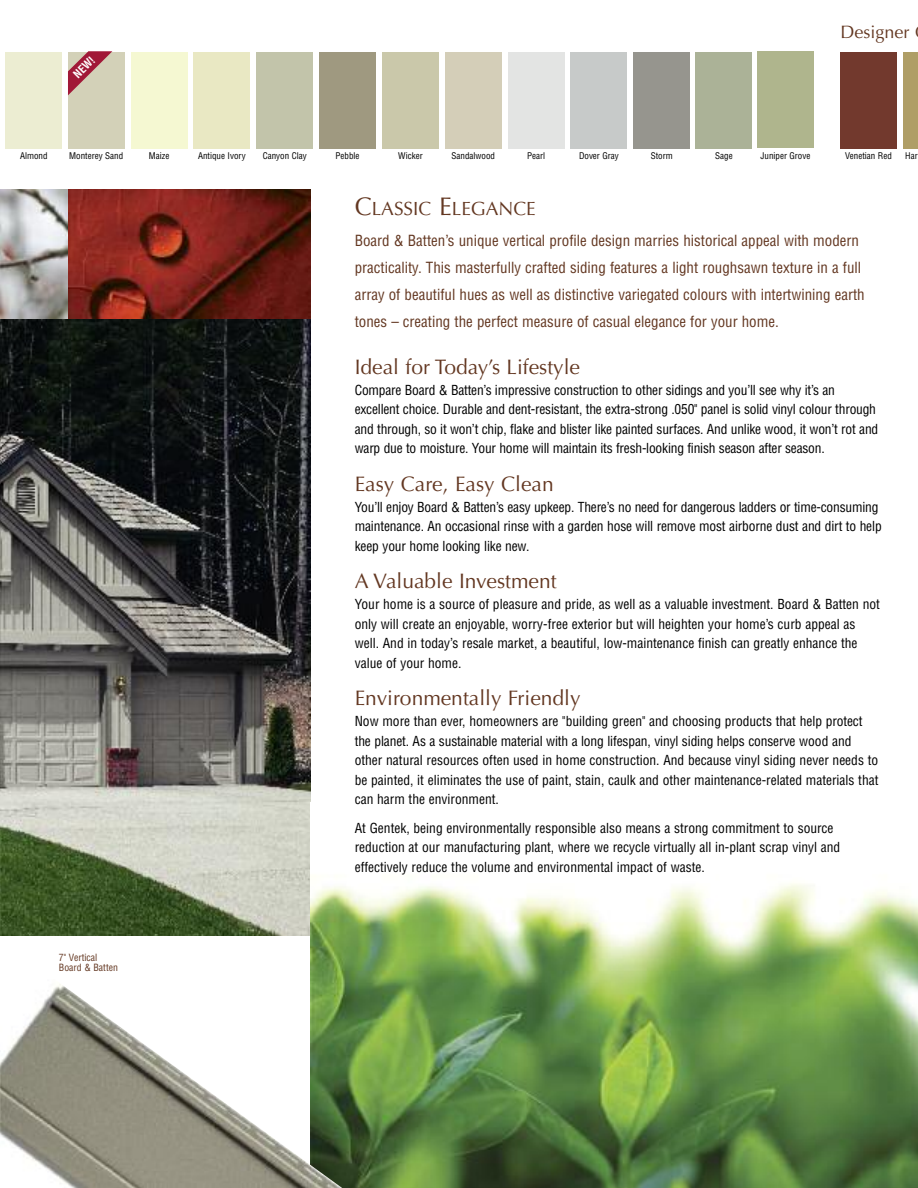
<style>
.page{position:relative;width:918px;height:1188px;background:#fff}
.page>*{position:absolute;margin:0;border:0;box-sizing:border-box;transform-origin:0 0}
.t1{font:21px "Optima";color:#633721}
.t2{font:19.2px "Optima";color:#633721}
.t3{font:18px "Optima";color:#633721}
.t4{font:condensed 15px/27px "Helvetica";color:#633721}
.t5{font:condensed 13.5px/19.5px "Helvetica";color:#000}
.t6{font:700 condensed 11.25px "Helvetica";color:#fff}
.t7{font:condensed 9.75px/10.5px "Helvetica";color:#633721}
.t8{font:condensed 9px "Helvetica";color:#000}
.s1{font-size:25.5px}
</style>
<div class="page">
<img style="left:0;top:319px;width:310px;height:617px">
<img style="left:310px;top:883px;width:608px;height:305px">
<img style="left:0;top:979px;width:342px;height:209px">
<div style="left:68px;top:52px;width:57px;height:97px;background:#d3d1b8"></div>
<div style="left:131px;top:52px;width:57px;height:97px;background:#f5f8d2"></div>
<div style="left:193px;top:52px;width:57px;height:97px;background:#e9e8c3"></div>
<div style="left:256px;top:52px;width:57px;height:97px;background:#c2c4aa"></div>
<div style="left:319px;top:52px;width:57px;height:97px;background:#9f9980"></div>
<div style="left:382px;top:52px;width:57px;height:97px;background:#cac8aa"></div>
<div style="left:445px;top:52px;width:57px;height:97px;background:#d4ceb8"></div>
<div style="left:508px;top:52px;width:57px;height:97px;background:#e3e4e3"></div>
<div style="left:570px;top:52px;width:57px;height:97px;background:#c7cac9"></div>
<div style="left:695px;top:52px;width:57px;height:97px;background:#abb297"></div>
<div style="left:633px;top:52px;width:57px;height:97px;background:#96958e"></div>
<div style="left:840px;top:52px;width:57px;height:97px;background:#72392d"></div>
<div style="left:903px;top:52px;width:15px;height:97px;background:#af9e66"></div>
<div style="left:757px;top:51px;width:57px;height:97px;background:#afb58d"></div>
<svg style="left:68px;top:51px;width:44px;height:44px"></svg>
<img style="left:0;top:189px;width:311px;height:130px">
<div style="left:5px;top:52px;width:57px;height:97px;background:#ecedd2"></div>
<p class="t6" style="left:71px;top:72px;width:27px;rotate:-45deg">NEW!</p>
<h3 class="t3" style="left:841px;top:24px;width:71px">Designer</h3>
<p class="t8" style="left:20px;top:151px;width:29px">Almond</p>
<p class="t8" style="left:69px;top:151px;width:55px">Monterey Sand</p>
<p class="t8" style="left:149px;top:151px;width:22px">Maize</p>
<p class="t8" style="left:198px;top:151px;width:49px">Antique Ivory</p>
<p class="t8" style="left:263px;top:151px;width:45px">Canyon Clay</p>
<p class="t8" style="left:336px;top:151px;width:25px">Pebble</p>
<p class="t8" style="left:398px;top:151px;width:26px">Wicker</p>
<p class="t8" style="left:452px;top:151px;width:45px">Sandalwood</p>
<p class="t8" style="left:527px;top:151px;width:19px">Pearl</p>
<p class="t8" style="left:579px;top:151px;width:41px">Dover Gray</p>
<p class="t8" style="left:651px;top:151px;width:24px">Storm</p>
<p class="t8" style="left:715px;top:151px;width:19px">Sage</p>
<p class="t8" style="left:761px;top:151px;width:51px">Juniper Grove</p>
<p class="t8" style="left:845px;top:151px;width:48px">Venetian Red</p>
<p class="t8" style="left:905px;top:151px;width:14px">Har</p>
<h2 class="t2" style="left:355px;top:200px;width:183px"><span class="s1">C</span>LASSIC <span class="s1">E</span>LEGANCE</h2>
<p class="t4" style="left:355px;top:227px;width:512px">Board &amp; Batten’s unique vertical profile design marries historical appeal with modern practicality. This masterfully crafted siding features a light roughsawn texture in a full array of beautiful hues as well as distinctive variegated colours with intertwining earth tones – creating the perfect measure of casual elegance for your home.</p>
<h1 class="t1" style="left:355px;top:358px;width:227px">Ideal for Today’s Lifestyle</h1>
<p class="t5" style="left:355px;top:380px;width:525px">Compare Board &amp; Batten’s impressive construction to other sidings and you’ll see why it’s an excellent choice. Durable and dent-resistant, the extra-strong .050" panel is solid vinyl colour through and through, so it won’t chip, flake and blister like painted surfaces. And unlike wood, it won’t rot and warp due to moisture. Your home will maintain its fresh-looking finish season after season.</p>
<h1 class="t1" style="left:355px;top:475px;width:200px">Easy Care, Easy Clean</h1>
<p class="t5" style="left:355px;top:497px;width:529px">You’ll enjoy Board &amp; Batten’s easy upkeep. There’s no need for dangerous ladders or time-consuming maintenance. An occasional rinse with a garden hose will remove most airborne dust and dirt to help keep your home looking like new.</p>
<h1 class="t1" style="left:355px;top:572px;width:203px">A Valuable Investment</h1>
<p class="t5" style="left:355px;top:595px;width:527px">Your home is a source of pleasure and pride, as well as a valuable investment. Board &amp; Batten not only will create an enjoyable, worry-free exterior but will heighten your home’s curb appeal as well. And in today’s resale market, a beautiful, low-maintenance finish can greatly enhance the value of your home.</p>
<h1 class="t1" style="left:355px;top:689px;width:227px">Environmentally Friendly</h1>
<p class="t5" style="left:355px;top:712px;width:525px">Now more than ever, homeowners are "building green" and choosing products that help protect the planet. As a sustainable material with a long lifespan, vinyl siding helps conserve wood and other natural resources often used in home construction. And because vinyl siding never needs to be painted, it eliminates the use of paint, stain, caulk and other maintenance-related materials that can harm the environment.</p>
<p class="t5" style="left:355px;top:818px;width:487px">At Gentek, being environmentally responsible also means a strong commitment to source reduction at our manufacturing plant, where we recycle virtually all in-plant scrap vinyl and effectively reduce the volume and environmental impact of waste.</p>
<p class="t7" style="left:59px;top:952px;width:60px">7" Vertical<br>Board &amp; Batten</p>
</div>
